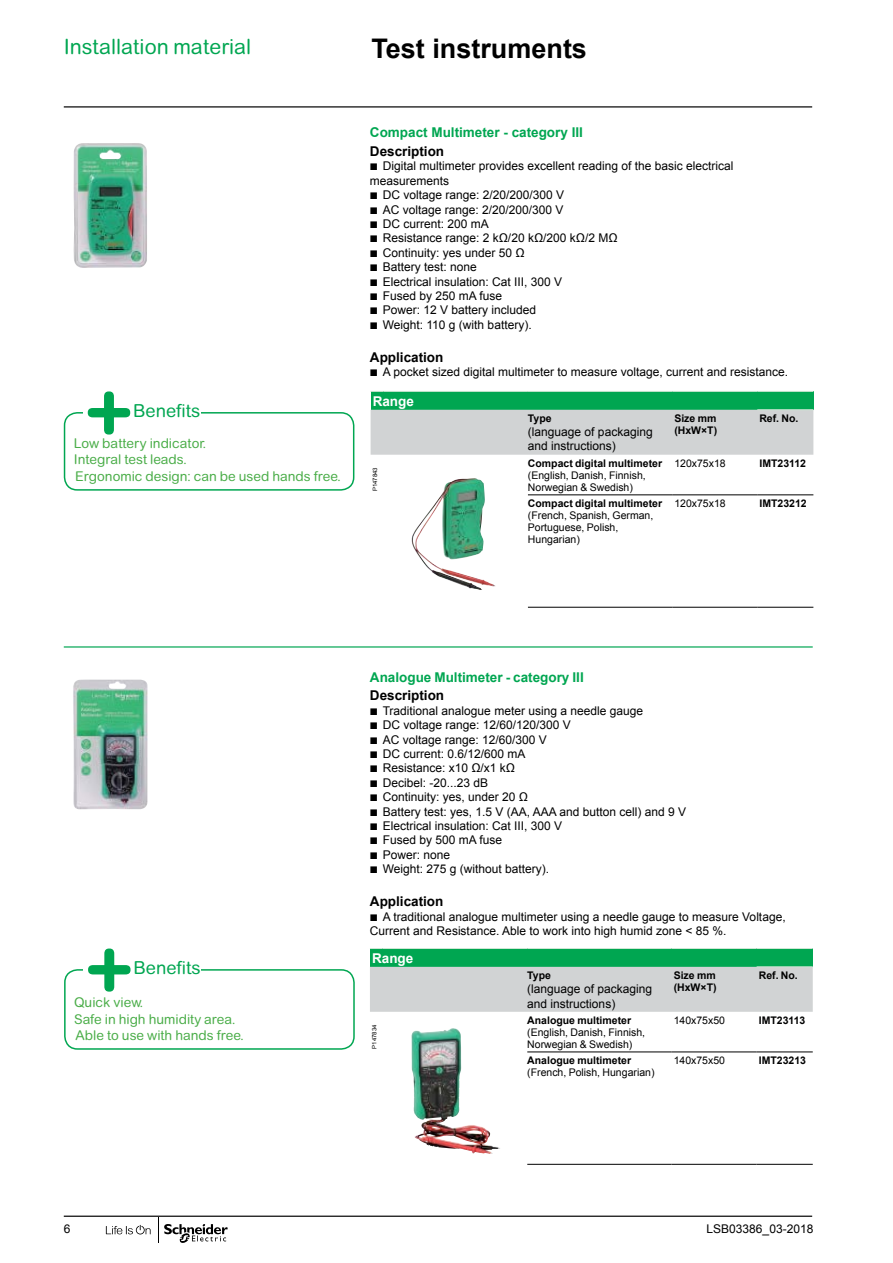
<style>
.page{position:relative;width:893px;height:1263px;background:#fff}
.page>*{position:absolute;margin:0;border:0;box-sizing:border-box;transform-origin:0 0}
.t1{font:700 27px "Arial";color:#000}
.t2{font:21px "Arial Rounded MT Pro";color:#00a651}
.t3{font:18px "Arial Rounded MT Pro";color:#00a651}
.t4{font:13.5px/16.2px "Arial Rounded MT Pro";color:#4aad48}
.t5{font:700 13.5px "Arial";color:#00a651}
.t6{font:700 13.5px "Arial";color:#000}
.t7{font:700 13.5px "Arial";color:#fff}
.t8{font:12px/14.4px "Arial";color:#000}
.t9{font:10.5px/12px "Arial";color:#000}
.t10{font:700 10.5px/12px "Arial";color:#000}
.t11{font:6px "Arial";color:#000}
.s1{font-family:"Graph Schneider"}
</style>
<div class="page">
<hr style="left:64px;top:1215px;width:748px;height:2px;background:#000">
<hr style="left:64px;top:106px;width:748px;height:1px;background:#000">
<svg style="left:106px;top:1225px;width:45px;height:9px"></svg>
<svg style="left:158px;top:1217px;width:70px;height:26px"></svg>
<div style="left:371px;top:391px;width:442px;height:19px;background:#00a651"></div>
<div style="left:371px;top:410px;width:442px;height:45px;background:#d1d3d4"></div>
<svg style="left:371px;top:391px;width:12px;height:1px"></svg>
<hr style="left:383px;top:391px;width:145px;height:1px;background:#cce7d3">
<hr style="left:528px;top:391px;width:144px;height:1px;background:#cce7d3">
<hr style="left:672px;top:391px;width:85px;height:1px;background:#cce7d3">
<hr style="left:757px;top:391px;width:56px;height:1px;background:#cce7d3">
<hr style="left:757px;top:409px;width:56px;height:1px;background:#cce7d3">
<hr style="left:528px;top:495px;width:144px;height:1px;background:#000">
<hr style="left:672px;top:495px;width:85px;height:1px;background:#000">
<hr style="left:757px;top:495px;width:56px;height:1px;background:#000">
<hr style="left:528px;top:607px;width:144px;height:1px;background:#000">
<hr style="left:672px;top:607px;width:85px;height:1px;background:#000">
<hr style="left:757px;top:607px;width:56px;height:1px;background:#000">
<img style="left:411px;top:479px;width:84px;height:111px">
<div style="left:64px;top:412px;width:290px;height:79px;border:2px solid #00a651;border-radius:13px"></div>
<div style="left:83px;top:391px;width:50px;height:44px;background:#fff"></div>
<svg style="left:88px;top:391px;width:42px;height:43px"></svg>
<div style="left:133px;top:404px;width:68px;height:16px;background:#fff"></div>
<div style="left:64px;top:969px;width:291px;height:81px;border:2px solid #00a651;border-radius:13px"></div>
<div style="left:83px;top:948px;width:50px;height:44px;background:#fff"></div>
<svg style="left:88px;top:948px;width:43px;height:43px"></svg>
<div style="left:133px;top:961px;width:68px;height:16px;background:#fff"></div>
<div style="left:370px;top:948px;width:443px;height:19px;background:#00a651"></div>
<div style="left:370px;top:967px;width:443px;height:45px;background:#d1d3d4"></div>
<svg style="left:370px;top:948px;width:13px;height:1px"></svg>
<hr style="left:383px;top:948px;width:144px;height:1px;background:#cce7d3">
<hr style="left:527px;top:948px;width:145px;height:1px;background:#cce7d3">
<hr style="left:672px;top:948px;width:85px;height:1px;background:#cce7d3">
<hr style="left:757px;top:948px;width:56px;height:1px;background:#cce7d3">
<hr style="left:757px;top:966px;width:56px;height:1px;background:#cce7d3">
<hr style="left:527px;top:1052px;width:145px;height:1px;background:#000">
<hr style="left:672px;top:1052px;width:85px;height:1px;background:#000">
<hr style="left:757px;top:1052px;width:56px;height:1px;background:#000">
<hr style="left:527px;top:1164px;width:145px;height:1px;background:#000">
<hr style="left:672px;top:1164px;width:85px;height:1px;background:#000">
<hr style="left:757px;top:1164px;width:56px;height:1px;background:#000">
<img style="left:411px;top:1029px;width:89px;height:125px">
<img style="left:73px;top:143px;width:74px;height:125px">
<img style="left:73px;top:679px;width:75px;height:131px">
<hr style="left:64px;top:646px;width:749px;height:1px;background:#00a651">
<h2 class="t2" style="left:64px;top:34px;width:189px">Installation material</h2>
<h3 class="t3" style="left:133px;top:400px;width:69px">Benefits</h3>
<p class="t4" style="left:74px;top:436px;width:268px">Low battery indicator.<br>Integral test leads.<br>Ergonomic design: can be used hands free.</p>
<h1 class="t1" style="left:371px;top:30px;width:217px">Test instruments</h1>
<p class="t5" style="left:370px;top:124px;width:215px">Compact Multimeter - category III</p>
<p class="t6" style="left:370px;top:142px;width:76px">Description</p>
<p class="t8" style="left:370px;top:159px;width:365px"><span class="s1">b</span> Digital multimeter provides excellent reading of the basic electrical measurements<br><span class="s1">b</span> DC voltage range: 2/20/200/300 V<br><span class="s1">b</span> AC voltage range: 2/20/200/300 V<br><span class="s1">b</span> DC current: 200 mA<br><span class="s1">b</span> Resistance range: 2 kΩ/20 kΩ/200 kΩ/2 MΩ<br><span class="s1">b</span> Continuity: yes under 50 Ω<br><span class="s1">b</span> Battery test: none<br><span class="s1">b</span> Electrical insulation: Cat III, 300 V<br><span class="s1">b</span> Fused by 250 mA fuse<br><span class="s1">b</span> Power: 12 V battery included<br><span class="s1">b</span> Weight: 110 g (with battery).</p>
<p class="t6" style="left:370px;top:348px;width:75px">Application</p>
<p class="t8" style="left:370px;top:365px;width:420px"><span class="s1">b</span> A pocket sized digital multimeter to measure voltage, current and resistance.</p>
<p class="t7" style="left:373px;top:392px;width:43px">Range</p>
<p class="t11" style="left:371px;top:491px;width:26px;rotate:-90deg">P147843</p>
<p class="t10" style="left:528px;top:412px;width:25px">Type</p>
<p class="t8" style="left:528px;top:425px;width:126px">(language of packaging and instructions)</p>
<p class="t10" style="left:674px;top:412px;width:44px">Size mm (HxW×T)</p>
<p class="t10" style="left:759px;top:412px;width:41px">Ref. No.</p>
<p class="t10" style="left:528px;top:457px;width:136px">Compact digital multimeter</p>
<p class="t9" style="left:528px;top:469px;width:119px">(English, Danish, Finnish,<br>Norwegian &amp; Swedish)</p>
<p class="t9" style="left:674px;top:457px;width:53px">120x75x18</p>
<p class="t10" style="left:759px;top:457px;width:48px">IMT23112</p>
<p class="t10" style="left:528px;top:497px;width:136px">Compact digital multimeter</p>
<p class="t9" style="left:528px;top:509px;width:127px">(French, Spanish, German,<br>Portuguese, Polish,<br>Hungarian)</p>
<p class="t9" style="left:674px;top:497px;width:53px">120x75x18</p>
<p class="t10" style="left:759px;top:497px;width:49px">IMT23212</p>
<h3 class="t3" style="left:134px;top:957px;width:69px">Benefits</h3>
<p class="t4" style="left:74px;top:995px;width:171px">Quick view.<br>Safe in high humidity area.<br>Able to use with hands free.</p>
<p class="t5" style="left:370px;top:668px;width:215px">Analogue Multimeter - category III</p>
<p class="t6" style="left:370px;top:687px;width:76px">Description</p>
<p class="t8" style="left:370px;top:703px;width:318px"><span class="s1">b</span> Traditional analogue meter using a needle gauge<br><span class="s1">b</span> DC voltage range: 12/60/120/300 V<br><span class="s1">b</span> AC voltage range: 12/60/300 V<br><span class="s1">b</span> DC current: 0.6/12/600 mA<br><span class="s1">b</span> Resistance: x10 Ω/x1 kΩ<br><span class="s1">b</span> Decibel: -20...23 dB<br><span class="s1">b</span> Continuity: yes, under 20 Ω<br><span class="s1">b</span> Battery test: yes, 1.5 V (AA, AAA and button cell) and 9 V <span class="s1">b</span> Electrical insulation: Cat III, 300 V<br><span class="s1">b</span> Fused by 500 mA fuse<br><span class="s1">b</span> Power: none<br><span class="s1">b</span> Weight: 275 g (without battery).</p>
<p class="t6" style="left:370px;top:892px;width:75px">Application</p>
<p class="t8" style="left:370px;top:909px;width:417px"><span class="s1">b</span> A traditional analogue multimeter using a needle gauge to measure Voltage,<br>Current and Resistance. Able to work into high humid zone &lt; 85 %.</p>
<p class="t7" style="left:372px;top:949px;width:43px">Range</p>
<p class="t10" style="left:527px;top:969px;width:25px">Type</p>
<p class="t8" style="left:527px;top:982px;width:126px">(language of packaging and instructions)</p>
<p class="t10" style="left:674px;top:969px;width:44px">Size mm (HxW×T)</p>
<p class="t10" style="left:759px;top:969px;width:41px">Ref. No.</p>
<p class="t11" style="left:370px;top:1048px;width:26px;rotate:-90deg">P147834</p>
<p class="t10" style="left:527px;top:1014px;width:105px">Analogue multimeter</p>
<p class="t9" style="left:527px;top:1026px;width:119px">(English, Danish, Finnish,<br>Norwegian &amp; Swedish)</p>
<p class="t10" style="left:527px;top:1054px;width:105px">Analogue multimeter</p>
<p class="t9" style="left:527px;top:1066px;width:129px">(French, Polish, Hungarian)</p>
<p class="t9" style="left:674px;top:1014px;width:53px">140x75x50</p>
<p class="t10" style="left:759px;top:1014px;width:48px">IMT23113</p>
<p class="t9" style="left:674px;top:1054px;width:53px">140x75x50</p>
<p class="t10" style="left:759px;top:1054px;width:49px">IMT23213</p>
<p class="t8" style="left:64px;top:1222px;width:8px">6</p>
<p class="t8" style="left:707px;top:1221px;width:108px">LSB03386_03-2018</p>
</div>
